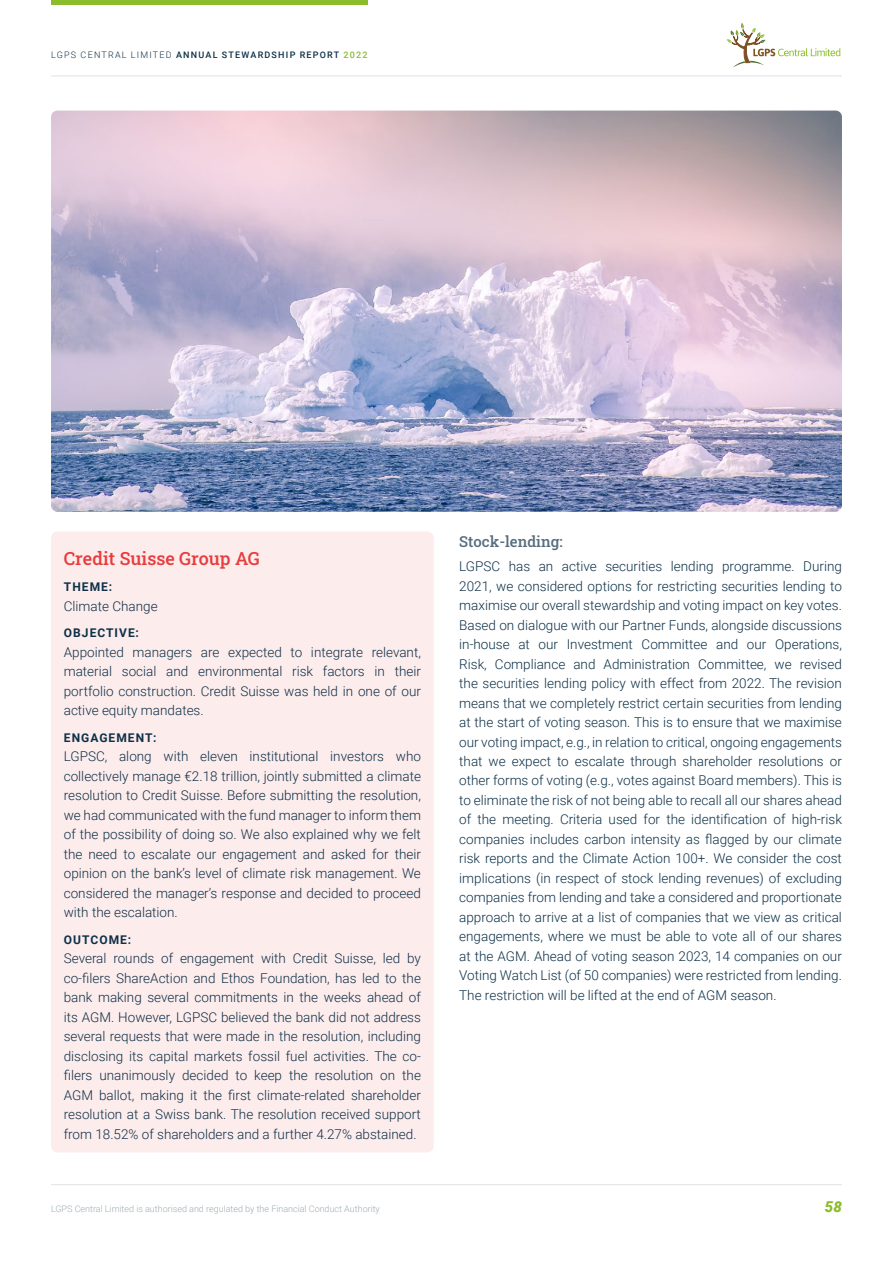
<style>
.page{position:relative;width:893px;height:1263px;background:#fff}
.page>*{position:absolute;margin:0;border:0;box-sizing:border-box;transform-origin:0 0}
.t1{font:500 18px "Roboto Slab";color:#e83c3d}
.t2{font:500 15px "Roboto Slab";color:#566e7e}
.t3{font:italic 900 15px "Roboto";color:#8bbc2b}
.t4{font:300 13.5px/19.5px "Roboto";color:#0d3047;text-align:justify}
.t5{font:700 12px "Roboto";letter-spacing:.085em;color:#0d3047}
.t6{font:300 9px "Roboto";color:#9eacb5}
.t7{font:500 9px "Roboto";letter-spacing:.135em;color:#0d3047}
.s1{font-weight:300}
.s2{color:#8bbc2b}
</style>
<div class="page">
<img style="left:51px;top:111px;width:791px;height:401px">
<div style="left:51px;top:531px;width:383px;height:621px;background:#fdecec;border-radius:6px"></div>
<hr style="left:51px;top:1184px;width:791px;height:1px;background:#dde2e5">
<hr style="left:51px;top:76px;width:791px;height:1px;background:#dde2e5">
<svg style="left:727px;top:23px;width:113px;height:44px"></svg>
<div style="left:51px;top:0;width:316px;height:5px;background:#8bbc2b"></div>
<p class="t7" style="left:51px;top:48px;width:318px"><span class="s1">LGPS CENTRAL LIMITED</span> ANNUAL STEWARDSHIP REPORT <span class="s2">2022</span></p>
<h1 class="t1" style="left:64px;top:546px;width:198px">Credit Suisse Group AG</h1>
<p class="t5" style="left:64px;top:578px;width:50px">THEME:</p>
<p class="t4" style="left:64px;top:596px;width:95px">Climate Change</p>
<p class="t5" style="left:64px;top:624px;width:76px">OBJECTIVE:</p>
<p class="t4" style="left:64px;top:642px;width:359px">Appointed managers are expected to integrate relevant, material social and environmental risk factors in their portfolio construction. Credit Suisse was held in one of our active equity mandates.</p>
<p class="t5" style="left:64px;top:729px;width:94px">ENGAGEMENT:</p>
<p class="t4" style="left:64px;top:746px;width:359px">LGPSC, along with eleven institutional investors who collectively manage €2.18 trillion, jointly submitted a climate resolution to Credit Suisse. Before submitting the resolution, we had communicated with the fund manager to inform them of the possibility of doing so. We also explained why we felt the need to escalate our engagement and asked for their opinion on the bank’s level of climate risk management. We considered the manager’s response and decided to proceed with the escalation.</p>
<p class="t5" style="left:64px;top:931px;width:69px">OUTCOME:</p>
<p class="t4" style="left:64px;top:948px;width:359px">Several rounds of engagement with Credit Suisse, led by co-filers ShareAction and Ethos Foundation, has led to the bank making several commitments in the weeks ahead of its AGM. However, LGPSC believed the bank did not address several requests that were made in the resolution, including disclosing its capital markets fossil fuel activities. The co&shy;filers unanimously decided to keep the resolution on the AGM ballot, making it the first climate-related shareholder resolution at a Swiss bank. The resolution received support from 18.52% of shareholders and a further 4.27% abstained.</p>
<p class="t2" style="left:459px;top:531px;width:105px">Stock-lending:</p>
<p class="t4" style="left:459px;top:556px;width:384px">LGPSC has an active securities lending programme. During 2021, we considered options for restricting securities lending to maximise our overall stewardship and voting impact on key votes.<br>Based on dialogue with our Partner Funds, alongside discussions in-house at our Investment Committee and our Operations, Risk, Compliance and Administration Committee, we revised the securities lending policy with effect from 2022. The revision means that we completely restrict certain securities from lending at the start of voting season. This is to ensure that we maximise our voting impact, e.g., in relation to critical, ongoing engagements that we expect to escalate through shareholder resolutions or other forms of voting (e.g., votes against Board members). This is to eliminate the risk of not being able to recall all our shares ahead of the meeting. Criteria used for the identification of high-risk companies includes carbon intensity as flagged by our climate risk reports and the Climate Action 100+. We consider the cost implications (in respect of stock lending revenues) of excluding companies from lending and take a considered and proportionate approach to arrive at a list of companies that we view as critical engagements, where we must be able to vote all of our shares at the AGM. Ahead of voting season 2023, 14 companies on our Voting Watch List (of 50 companies) were restricted from lending.<br>The restriction will be lifted at the end of AGM season.</p>
<p class="t6" style="left:51px;top:1202px;width:330px">LGPS Central Limited is authorised and regulated by the Financial Conduct Authority</p>
<p class="t3" style="left:825px;top:1196px;width:18px">58</p>
</div>
